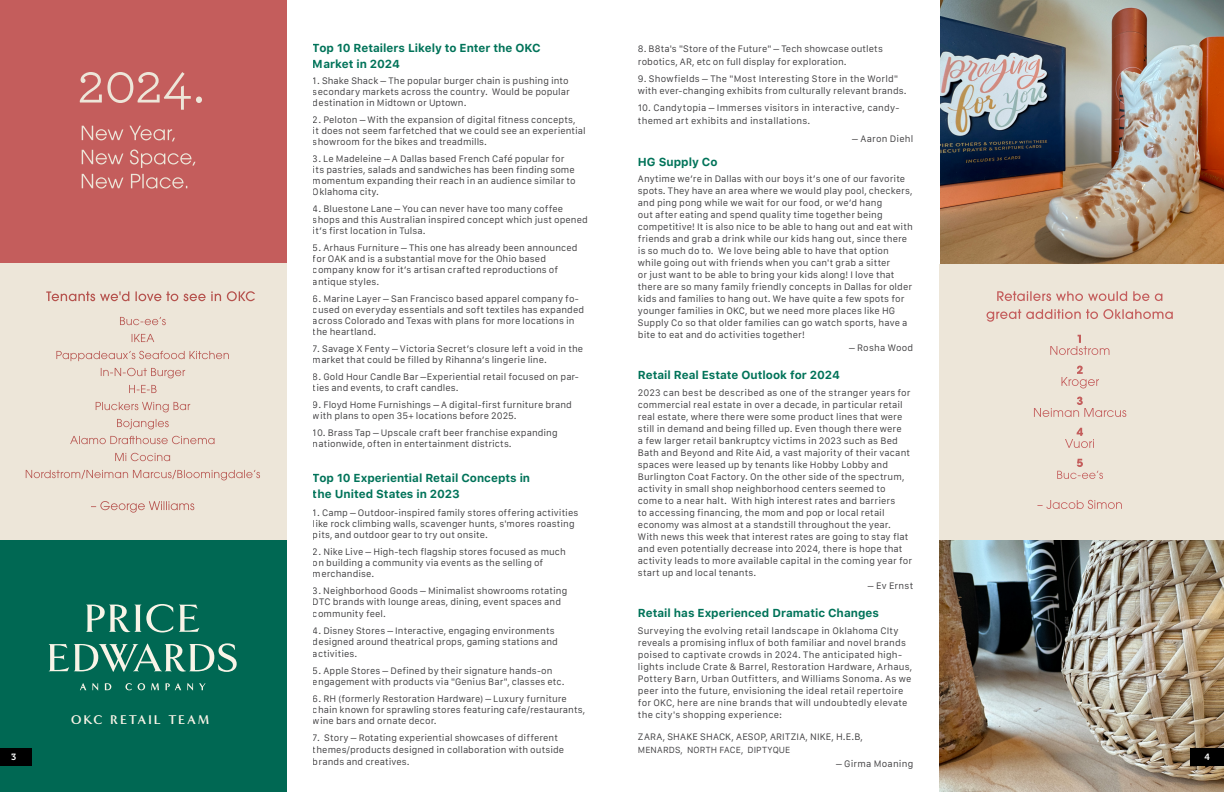
<style>
.page{position:relative;width:1224px;height:792px;background:#fff}
.page>*{position:absolute;margin:0;border:0;box-sizing:border-box;transform-origin:0 0}
.t1{font:700 13px "Minerva Modern";letter-spacing:.135em;color:#f9f4e7}
.t2{font:700 11.5px/16px "Galvji";color:#007359}
.t3{font:9px/12px "Galvji";letter-spacing:.005em;color:#414042}
.t4{font:9px "Galvji";letter-spacing:.025em;color:#414042}
.t5{font:9px "Museo Slab 700";color:#fff}
.t6{font:8.5px "Galvji";letter-spacing:.015em;color:#414042}
</style>
<div class="page">
<div style="left:0;top:261px;width:286px;height:279px;background:#ede6d9"></div>
<svg style="left:91px;top:501px;width:103px;height:12px"></svg>
<svg style="left:26px;top:470px;width:234px;height:10px"></svg>
<svg style="left:115px;top:453px;width:55px;height:8px"></svg>
<svg style="left:70px;top:436px;width:145px;height:8px"></svg>
<svg style="left:117px;top:419px;width:52px;height:10px"></svg>
<svg style="left:96px;top:402px;width:94px;height:10px"></svg>
<svg style="left:129px;top:385px;width:28px;height:8px"></svg>
<svg style="left:101px;top:368px;width:84px;height:10px"></svg>
<svg style="left:56px;top:351px;width:173px;height:10px"></svg>
<svg style="left:132px;top:334px;width:22px;height:8px"></svg>
<svg style="left:120px;top:317px;width:46px;height:8px"></svg>
<svg style="left:46px;top:291px;width:209px;height:10px"></svg>
<img style="left:941px;top:0;width:283px;height:264px">
<div style="left:0;top:540px;width:286px;height:252px;background:#006853"></div>
<div style="left:0;top:0;width:286px;height:263px;background:#c45d5c"></div>
<div style="left:940px;top:264px;width:284px;height:276px;background:#ede6d9"></div>
<img style="left:940px;top:540px;width:284px;height:252px">
<svg style="left:80px;top:683px;width:6px;height:7px"></svg>
<svg style="left:92px;top:683px;width:6px;height:8px"></svg>
<svg style="left:105px;top:683px;width:6px;height:7px"></svg>
<svg style="left:125px;top:683px;width:7px;height:7px"></svg>
<svg style="left:138px;top:683px;width:7px;height:7px"></svg>
<svg style="left:151px;top:683px;width:8px;height:7px"></svg>
<svg style="left:166px;top:683px;width:15px;height:7px"></svg>
<svg style="left:187px;top:683px;width:6px;height:8px"></svg>
<svg style="left:199px;top:683px;width:7px;height:7px"></svg>
<svg style="left:86px;top:604px;width:87px;height:29px"></svg>
<svg style="left:179px;top:605px;width:20px;height:27px"></svg>
<svg style="left:49px;top:643px;width:188px;height:29px"></svg>
<svg style="left:82px;top:174px;width:105px;height:15px"></svg>
<svg style="left:82px;top:150px;width:114px;height:18px"></svg>
<svg style="left:82px;top:126px;width:93px;height:15px"></svg>
<svg style="left:80px;top:72px;width:122px;height:38px"></svg>
<svg style="left:1037px;top:500px;width:85px;height:9px"></svg>
<svg style="left:1057px;top:459px;width:46px;height:20px"></svg>
<svg style="left:1065px;top:428px;width:29px;height:20px"></svg>
<svg style="left:1034px;top:397px;width:92px;height:20px"></svg>
<svg style="left:1062px;top:366px;width:37px;height:22px"></svg>
<svg style="left:1050px;top:335px;width:59px;height:20px"></svg>
<svg style="left:987px;top:309px;width:186px;height:13px"></svg>
<svg style="left:997px;top:291px;width:165px;height:10px"></svg>
<div style="left:0;top:748px;width:31px;height:18px;background:#000"></div>
<div style="left:1190px;top:748px;width:34px;height:18px;background:#000"></div>
<p class="t2" style="left:313px;top:40px;width:229px">Top 10 Retailers Likely to Enter the OKC<br>Market in 2024</p>
<p class="t3" style="left:313px;top:75px;width:259px;line-height:11px">1. Shake Shack – The popular burger chain is pushing into secondary markets across the country. Would be popular destination in Midtown or Uptown.</p>
<p class="t3" style="left:313px;top:114px;width:274px;line-height:11px">2. Peloton – With the expansion of digital fitness concepts,<br>it does not seem farfetched that we could see an experiential showroom for the bikes and treadmills.</p>
<p class="t3" style="left:313px;top:153px;width:264px;line-height:11px">3. Le Madeleine – A Dallas based French Café popular for its pastries, salads and sandwiches has been finding some momentum expanding their reach in an audience similar to Oklahoma city.</p>
<p class="t3" style="left:313px;top:203px;width:277px;line-height:11px">4. Bluestone Lane – You can never have too many coffee shops and this Australian inspired concept which just opened it’s first location in Tulsa.</p>
<p class="t3" style="left:313px;top:242px;width:266px;line-height:11px">5. Arhaus Furniture – This one has already been announced for OAK and is a substantial move for the Ohio based company know for it’s artisan crafted reproductions of</p>
<p class="t3" style="left:313px;top:276px;width:68px">antique styles.</p>
<p class="t3" style="left:313px;top:293px;width:273px;line-height:11px">6. Marine Layer – San Francisco based apparel company fo&shy;cused on everyday essentials and soft textiles has expanded across Colorado and Texas with plans for more locations in the heartland.</p>
<p class="t3" style="left:313px;top:343px;width:272px;line-height:11px">7. Savage X Fenty – Victoria Secret’s closure left a void in the market that could be filled by Rihanna’s lingerie line.</p>
<p class="t3" style="left:313px;top:371px;width:268px;line-height:11px">8. Gold Hour Candle Bar –Experiential retail focused on par&shy;ties and events, to craft candles.</p>
<p class="t3" style="left:313px;top:399px;width:261px;line-height:11px">9. Floyd Home Furnishings – A digital-first furniture brand with plans to open 35+ locations before 2025.</p>
<p class="t3" style="left:313px;top:427px;width:246px;line-height:11px">10. Brass Tap – Upscale craft beer franchise expanding nationwide, often in entertainment districts.</p>
<p class="t2" style="left:313px;top:470px;width:219px">Top 10 Experiential Retail Concepts in the United States in 2023</p>
<p class="t3" style="left:313px;top:507px;width:267px;line-height:11px">1. Camp – Outdoor-inspired family stores offering activities like rock climbing walls, scavenger hunts, s'mores roasting pits, and outdoor gear to try out onsite.</p>
<p class="t3" style="left:313px;top:546px;width:255px;line-height:11px">2. Nike Live – High-tech flagship stores focused as much on building a community via events as the selling of merchandise.</p>
<p class="t3" style="left:313px;top:585px;width:256px;line-height:11px">3. Neighborhood Goods – Minimalist showrooms rotating<br>DTC brands with lounge areas, dining, event spaces and</p>
<p class="t3" style="left:313px;top:608px;width:75px">community feel.</p>
<p class="t3" style="left:313px;top:625px;width:247px;line-height:11px">4. Disney Stores – Interactive, engaging environments designed around theatrical props, gaming stations and</p>
<p class="t3" style="left:313px;top:648px;width:46px">activities.</p>
<p class="t3" style="left:313px;top:665px;width:253px;line-height:11px">5. Apple Stores – Defined by their signature hands-on engagement with products via "Genius Bar", classes etc.</p>
<p class="t3" style="left:313px;top:693px;width:274px;line-height:11px">6. RH (formerly Restoration Hardware) – Luxury furniture chain known for sprawling stores featuring cafe/restaurants, wine bars and ornate decor.</p>
<p class="t3" style="left:313px;top:732px;width:253px">7. Story – Rotating experiential showcases of different themes/products designed in collaboration with outside brands and creatives.</p>
<p class="t3" style="left:638px;top:43px;width:247px;line-height:13px">8. B8ta's "Store of the Future" – Tech showcase outlets robotics, AR, etc on full display for exploration.</p>
<p class="t3" style="left:638px;top:73px;width:270px">9. Showfields – The "Most Interesting Store in the World" with ever-changing exhibits from culturally relevant brands.</p>
<p class="t3" style="left:638px;top:102px;width:263px;line-height:13px">10. Candytopia – Immerses visitors in interactive, candy&shy;themed art exhibits and installations.</p>
<p class="t3" style="left:852px;top:133px;width:63px">– Aaron Diehl</p>
<p class="t2" style="left:638px;top:154px;width:81px">HG Supply Co</p>
<p class="t3" style="left:638px;top:173px;width:276px">Anytime we’re in Dallas with our boys it’s one of our favorite spots. They have an area where we would play pool, checkers, and ping pong while we wait for our food, or we’d hang<br>out after eating and spend quality time together being competitive! It is also nice to be able to hang out and eat with friends and grab a drink while our kids hang out, since there is so much do to. We love being able to have that option while going out with friends when you can't grab a sitter<br>or just want to be able to bring your kids along! I love that there are so many family friendly concepts in Dallas for older kids and families to hang out. We have quite a few spots for younger families in OKC, but we need more places like HG Supply Co so that older families can go watch sports, have a bite to eat and do activities together!</p>
<p class="t3" style="left:849px;top:342px;width:66px">– Rosha Wood</p>
<p class="t2" style="left:638px;top:367px;width:204px">Retail Real Estate Outlook for 2024</p>
<p class="t3" style="left:638px;top:387px;width:276px">2023 can best be described as one of the stranger years for commercial real estate in over a decade, in particular retail real estate, where there were some product lines that were still in demand and being filled up. Even though there were<br>a few larger retail bankruptcy victims in 2023 such as Bed Bath and Beyond and Rite Aid, a vast majority of their vacant spaces were leased up by tenants like Hobby Lobby and Burlington Coat Factory. On the other side of the spectrum, activity in small shop neighborhood centers seemed to come to a near halt. With high interest rates and barriers<br>to accessing financing, the mom and pop or local retail economy was almost at a standstill throughout the year.<br>With news this week that interest rates are going to stay flat and even potentially decrease into 2024, there is hope that activity leads to more available capital in the coming year for start up and local tenants.</p>
<p class="t3" style="left:868px;top:580px;width:47px">– Ev Ernst</p>
<p class="t2" style="left:638px;top:605px;width:243px">Retail has Experienced Dramatic Changes</p>
<p class="t3" style="left:638px;top:625px;width:276px">Surveying the evolving retail landscape in Oklahoma CIty reveals a promising influx of both familiar and novel brands poised to captivate crowds in 2024. The anticipated high&shy;lights include Crate &amp; Barrel, Restoration Hardware, Arhaus, Pottery Barn, Urban Outfitters, and Williams Sonoma. As we peer into the future, envisioning the ideal retail repertoire for OKC, here are nine brands that will undoubtedly elevate the city's shopping experience:</p>
<p class="t4" style="left:638px;top:732px;width:227px">ZARA, SHAKE SHACK, AESOP, ARITZIA, NIKE, H.E.B,</p>
<p class="t6" style="left:638px;top:745px;width:154px">MENARDS, NORTH FACE, DIPTYQUE</p>
<p class="t3" style="left:836px;top:758px;width:79px">– Girma Moaning</p>
<h1 class="t1" style="left:71px;top:712px;width:140px">OKC RETAIL TEAM</h1>
<p class="t5" style="left:11px;top:752px;width:7px">3</p>
<p class="t5" style="left:1204px;top:752px;width:7px">4</p>
</div>
